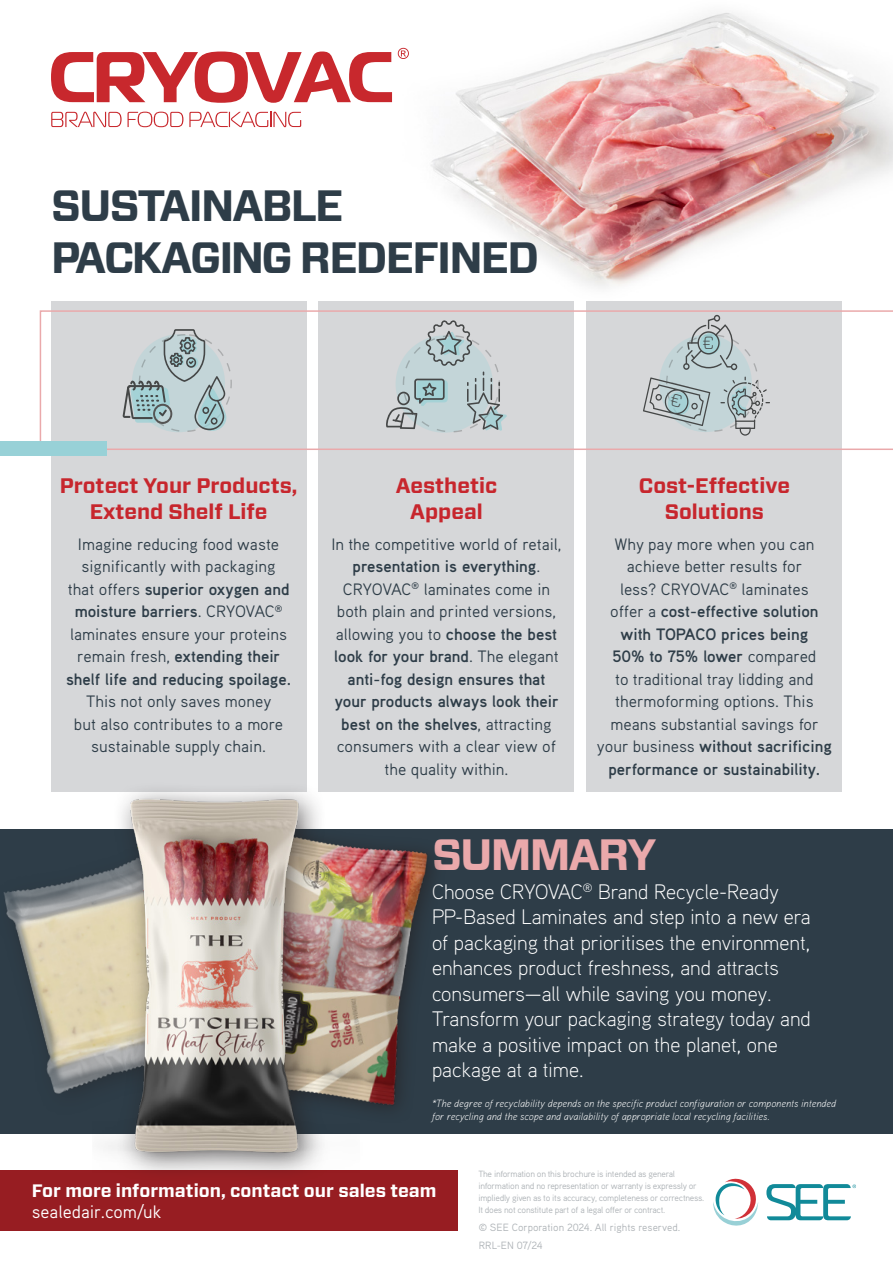
<style>
.page{position:relative;width:893px;height:1263px;background:#fff}
.page>*{position:absolute;margin:0;border:0;box-sizing:border-box;transform-origin:0 0}
.t1{font:700 43.8px/52.5px "Forza";letter-spacing:-.04em;color:#2e3d48}
.t2{font:700 43.8px "Forza";letter-spacing:-.04em;color:#eaa9ab}
.Body_Copy{font:300 21px/25.5px "Aaux Pro OT";color:#fff}
.Subheading{font:700 21px/25.2px "Forza";color:#c7262d;text-align:center}
.Address{font:700 18px "Forza";color:#fff}
.Address-2{font:18px "Aaux Pro OT";color:#fff}
.t3{font:300 17.7px "Forza";color:#454747;scale:.95 1}
.Body_Copy-2{font:16.5px/22.5px "Aaux Pro OT";color:#2e3d48;text-align:center}
.t4{font:italic 300 10.5px/12.6px "Aaux Pro OT";color:#fff}
.LEGAL_TEXT{font:10.5px "Aaux Pro OT";color:#adb2b6}
.LEGAL_TEXT-2{font:9px/12px "Aaux Pro OT";letter-spacing:-.03em;color:#adb2b6}
.s1{font-weight:700}
</style>
<div class="page">
<img style="left:399px;top:12px;width:494px;height:298px">
<div style="left:51px;top:302px;width:255px;height:490px;background:#d6d7d9"></div>
<div style="left:319px;top:302px;width:255px;height:490px;background:#d6d7d9"></div>
<div style="left:587px;top:302px;width:255px;height:490px;background:#d6d7d9"></div>
<svg style="left:51px;top:112px;width:71px;height:15px"></svg>
<svg style="left:128px;top:112px;width:55px;height:15px"></svg>
<svg style="left:189px;top:112px;width:112px;height:15px"></svg>
<svg style="left:398px;top:48px;width:11px;height:11px"></svg>
<svg style="left:51px;top:52px;width:341px;height:51px"></svg>
<div style="left:0;top:829px;width:893px;height:304px;background:#2e3d48"></div>
<img style="left:0;top:877px;width:84px;height:257px">
<svg style="left:40px;top:310px;width:853px;height:140px"></svg>
<div style="left:0;top:441px;width:107px;height:15px;background:#98d1d7"></div>
<svg style="left:713px;top:1178px;width:45px;height:48px"></svg>
<svg style="left:766px;top:1184px;width:90px;height:36px"></svg>
<div style="left:222px;top:818px;width:225px;height:306px;background:#2e3d48"></div>
<img style="left:375px;top:818px;width:67px;height:291px">
<div style="left:0;top:1170px;width:457px;height:61px;background:#971d22"></div>
<div style="left:84px;top:781px;width:291px;height:406px;background:#231f20;opacity:.65"></div>
<img style="left:93px;top:782px;width:266px;height:391px">
<svg style="left:643px;top:317px;width:127px;height:119px"></svg>
<p class="t1" style="left:51px;top:180px;width:490px">SUSTAINABLE<br>PACKAGING REDEFINED</p>
<p class="t3" style="left:703px;top:330px;width:14px">€</p>
<p class="Subheading" style="left:60px;top:474px;width:239px">Protect Your Products,<br>Extend Shelf Life</p>
<p class="Body_Copy-2" style="left:66px;top:532px;width:227px">Imagine reducing food waste significantly with packaging<br>that offers <span class="s1">superior oxygen and moisture barriers</span>. CRYOVAC<sup>® </sup>laminates ensure your proteins remain fresh, <span class="s1">extending their shelf life and reducing spoilage.<br></span>This not only saves money<br>but also contributes to a more sustainable supply chain.</p>
<p class="Subheading" style="left:396px;top:474px;width:103px">Aesthetic<br>Appeal</p>
<p class="Body_Copy-2" style="left:331px;top:532px;width:232px">In the competitive world of retail, <span class="s1">presentation is everything</span>.<br>CRYOVAC<sup>®</sup> laminates come in both plain and printed versions, allowing you to <span class="s1">choose the best look for your brand</span>. The elegant <span class="s1">anti-fog design ensures that your products always look their best on the shelves</span>, attracting consumers with a clear view of the quality within.</p>
<p class="Subheading" style="left:639px;top:474px;width:153px">Cost-Effective<br>Solutions</p>
<p class="Body_Copy-2" style="left:597px;top:532px;width:236px">Why pay more when you can achieve better results for<br>less? CRYOVAC<sup>®</sup> laminates<br>offer a <span class="s1">cost-effective solution with TOPACO prices being<br>50% to 75% lower</span> compared<br>to traditional tray lidding and thermoforming options. This means substantial savings for your business <span class="s1">without sacrificing performance or sustainability.</span></p>
<p class="t2" style="left:432px;top:826px;width:226px">SUMMARY</p>
<p class="Body_Copy" style="left:432px;top:878px;width:380px">Choose CRYOVAC<sup>®</sup> Brand Recycle-Ready PP-Based Laminates and step into a new era of packaging that prioritises the environment, enhances product freshness, and attracts consumers—all while saving you money.<br>Transform your packaging strategy today and make a positive impact on the planet, one package at a time.</p>
<p class="t4" style="left:432px;top:1097px;width:405px">*The degree of recyclability depends on the specific product configuration or components intended for recycling and the scope and availability of appropriate local recycling facilities.</p>
<p class="Address" style="left:32px;top:1178px;width:406px">For more information, contact our sales team</p>
<p class="Address-2" style="left:32px;top:1201px;width:131px">sealedair.com/uk</p>
<p class="LEGAL_TEXT-2" style="left:478px;top:1168px;width:227px">The information on this brochure is intended as general information and no representation or warranty is expressly or impliedly given as to its accuracy, completeness or correctness.<br>It does not constitute part of a legal offer or contract.</p>
<p class="LEGAL_TEXT" style="left:479px;top:1220px;width:203px">© SEE Corporation 2024. All rights reserved.</p>
<p class="LEGAL_TEXT" style="left:479px;top:1239px;width:65px">RRL-EN 07/24</p>
</div>
